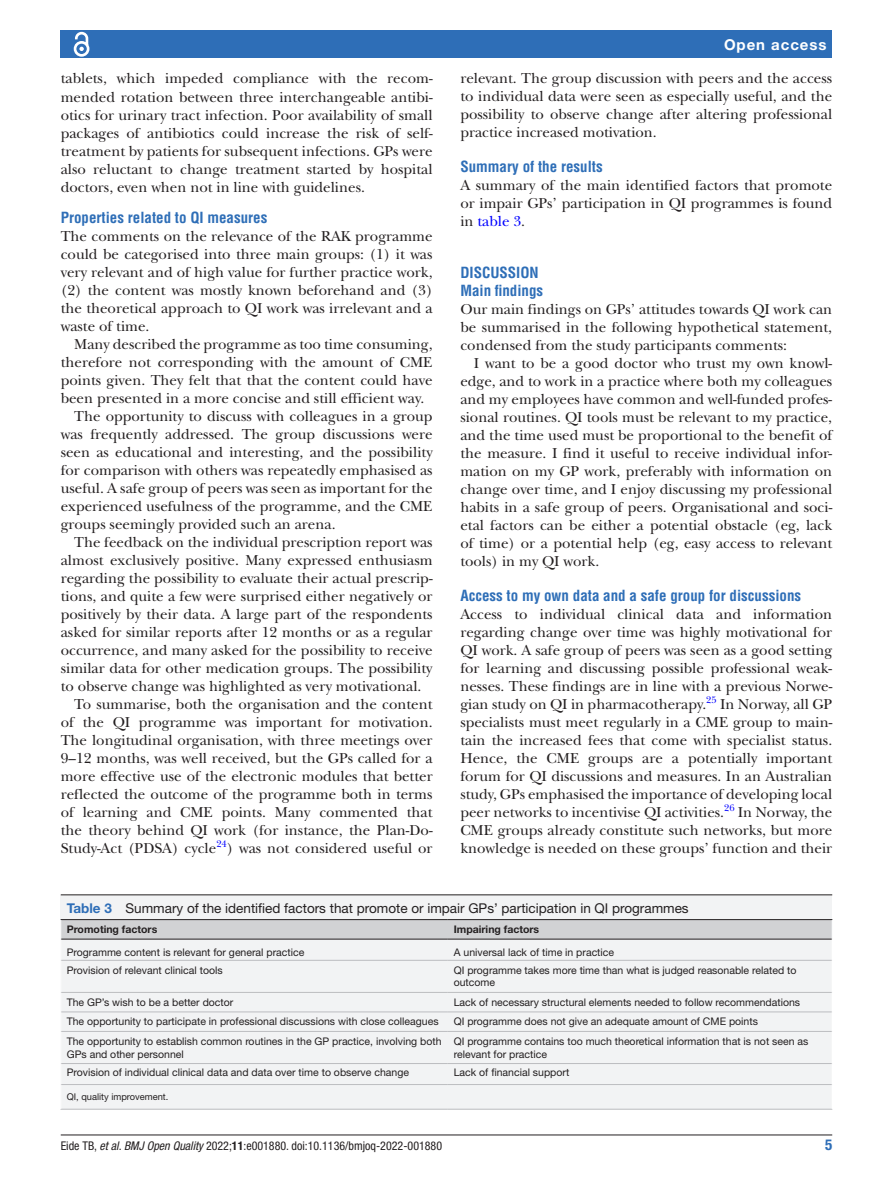
<style>
.page{position:relative;width:893px;height:1191px;background:#fff}
.page>*{position:absolute;margin:0;border:0;box-sizing:border-box;transform-origin:0 0}
.t1{font:15px/18px "New Baskerville";color:#231f20;text-align:justify}
.t2{font:700 condensed 15px/18px "Helvetica LT Std";color:#2e6eb7}
.t3{font:700 15px "Helvetica Neue LT Std";letter-spacing:.065em;color:#fff}
.t4{font:700 condensed 15px "Helvetica Neue LT Std";color:#2e6eb7}
.t5{font:13.5px "Helvetica Neue LT Std";color:#231f20}
.t6{font:condensed 12px "Helvetica Neue LT Std";color:#231f20}
.t7{font:10.5px/12.6px "Helvetica Neue LT Std";color:#231f20}
.t8{font:700 10.5px "Helvetica Neue LT Std";color:#231f20}
.t9{font:9.9px "New Baskerville";color:#00f}
.t10{font:9.3px "Helvetica Neue LT Std";color:#231f20}
.s1{color:#00f}
.s2{font-weight:700;color:#2e6eb7}
.s3{font-style:italic}
.s4{font-weight:700}
</style>
<div class="page">
<hr style="left:61px;top:1134px;width:771px;height:1px;background:#231f20">
<div style="left:61px;top:31px;width:771px;height:27px;background:#2e6eb7"></div>
<svg style="left:73px;top:31px;width:17px;height:26px"></svg>
<div style="left:61px;top:895px;width:771px;height:214px;background:#f2f3f4"></div>
<hr style="left:61px;top:894px;width:771px;height:1px;background:#231f20">
<hr style="left:61px;top:960px;width:387px;height:1px;background:#bcbdc0">
<hr style="left:448px;top:960px;width:384px;height:1px;background:#bcbdc0">
<hr style="left:61px;top:992px;width:387px;height:1px;background:#bcbdc0">
<hr style="left:448px;top:992px;width:384px;height:1px;background:#bcbdc0">
<hr style="left:61px;top:1011px;width:387px;height:1px;background:#bcbdc0">
<hr style="left:448px;top:1011px;width:384px;height:1px;background:#bcbdc0">
<hr style="left:61px;top:1031px;width:387px;height:1px;background:#bcbdc0">
<hr style="left:448px;top:1031px;width:384px;height:1px;background:#bcbdc0">
<hr style="left:61px;top:1063px;width:387px;height:1px;background:#bcbdc0">
<hr style="left:448px;top:1063px;width:384px;height:1px;background:#bcbdc0">
<hr style="left:61px;top:1084px;width:387px;height:1px;background:#bcbdc0">
<hr style="left:448px;top:1084px;width:384px;height:1px;background:#bcbdc0">
<hr style="left:61px;top:1109px;width:387px;height:1px;background:#bcbdc0">
<hr style="left:448px;top:1109px;width:384px;height:1px;background:#bcbdc0">
<svg style="left:60px;top:919px;width:773px;height:41px"></svg>
<p class="t1" style="left:61px;top:69px;width:373px">tablets, which impeded compliance with the recom&shy;mended rotation between three interchangeable antibi&shy;otics for urinary tract infection. Poor availability of small packages of antibiotics could increase the risk of self&shy;treatment by patients for subsequent infections. GPs were also reluctant to change treatment started by hospital doctors, even when not in line with guidelines.</p>
<p class="t2" style="left:61px;top:208px;width:208px">Properties related to QI measures</p>
<p class="t1" style="left:61px;top:227px;width:373px">The comments on the relevance of the RAK programme could be categorised into three main groups: (1) it was very relevant and of high value for further practice work, (2) the content was mostly known beforehand and (3) the theoretical approach to QI work was irrelevant and a waste of time.</p>
<p class="t1" style="left:74px;top:335px;width:360px">Many described the programme as too time consuming,</p>
<p class="t1" style="left:61px;top:353px;width:373px">therefore not corresponding with the amount of CME</p>
<p class="t1" style="left:61px;top:371px;width:373px">points given. They felt that that the content could have</p>
<p class="t1" style="left:61px;top:389px;width:365px">been presented in a more concise and still efficient way.</p>
<p class="t1" style="left:74px;top:407px;width:360px">The opportunity to discuss with colleagues in a group</p>
<p class="t1" style="left:61px;top:425px;width:373px">was frequently addressed. The group discussions were</p>
<p class="t1" style="left:61px;top:443px;width:373px">seen as educational and interesting, and the possibility</p>
<p class="t1" style="left:61px;top:461px;width:373px">for comparison with others was repeatedly emphasised as</p>
<p class="t1" style="left:61px;top:479px;width:373px">useful. A safe group of peers was seen as important for the</p>
<p class="t1" style="left:61px;top:497px;width:373px">experienced usefulness of the programme, and the CME</p>
<p class="t1" style="left:61px;top:515px;width:276px">groups seemingly provided such an arena.</p>
<p class="t1" style="left:74px;top:533px;width:360px">The feedback on the individual prescription report was</p>
<p class="t1" style="left:61px;top:551px;width:373px">almost exclusively positive. Many expressed enthusiasm</p>
<p class="t1" style="left:61px;top:569px;width:373px">regarding the possibility to evaluate their actual prescrip-</p>
<p class="t1" style="left:61px;top:587px;width:373px">tions, and quite a few were surprised either negatively or</p>
<p class="t1" style="left:61px;top:605px;width:373px">positively by their data. A large part of the respondents</p>
<p class="t1" style="left:61px;top:623px;width:373px">asked for similar reports after 12 months or as a regular</p>
<p class="t1" style="left:61px;top:641px;width:373px">occurrence, and many asked for the possibility to receive</p>
<p class="t1" style="left:61px;top:659px;width:373px">similar data for other medication groups. The possibility</p>
<p class="t1" style="left:61px;top:677px;width:362px">to observe change was highlighted as very motivational.</p>
<p class="t1" style="left:74px;top:695px;width:360px">To summarise, both the organisation and the content</p>
<p class="t1" style="left:61px;top:713px;width:373px">of the QI programme was important for motivation.</p>
<p class="t1" style="left:61px;top:731px;width:373px">The longitudinal organisation, with three meetings over</p>
<p class="t1" style="left:61px;top:749px;width:373px">9–12 months, was well received, but the GPs called for a</p>
<p class="t1" style="left:61px;top:767px;width:373px">more effective use of the electronic modules that better</p>
<p class="t1" style="left:61px;top:785px;width:373px">reflected the outcome of the programme both in terms</p>
<p class="t1" style="left:61px;top:803px;width:373px">of learning and CME points. Many commented that</p>
<p class="t1" style="left:61px;top:821px;width:373px">the theory behind QI work (for instance, the Plan-Do-</p>
<p class="t1" style="left:61px;top:839px;width:157px">Study-Act (PDSA) cycle</p>
<p class="t9" style="left:216px;top:837px;width:12px">24</p>
<p class="t1" style="left:227px;top:839px;width:207px">) was not considered useful or</p>
<p class="t3" style="left:724px;top:35px;width:104px">Open access</p>
<p class="t1" style="left:460px;top:69px;width:373px">relevant. The group discussion with peers and the access to individual data were seen as especially useful, and the possibility to observe change after altering professional practice increased motivation.</p>
<p class="t2" style="left:460px;top:157px;width:144px">Summary of the results</p>
<p class="t1" style="left:460px;top:176px;width:373px">A summary of the main identified factors that promote or impair GPs’ participation in QI programmes is found in <span class="s1">table 3</span>.</p>
<p class="t2" style="left:460px;top:263px;width:84px">DISCUSSION<br>Main findings</p>
<p class="t1" style="left:460px;top:300px;width:373px">Our main findings on GPs’ attitudes towards QI work can be summarised in the following hypothetical statement, condensed from the study participants comments:</p>
<p class="t1" style="left:460px;top:354px;width:373px;text-indent:14px">I want to be a good doctor who trust my own knowl&shy;edge, and to work in a practice where both my colleagues and my employees have common and well-funded profes&shy;sional routines. QI tools must be relevant to my practice, and the time used must be proportional to the benefit of the measure. I find it useful to receive individual infor&shy;mation on my GP work, preferably with information on change over time, and I enjoy discussing my professional habits in a safe group of peers. Organisational and soci&shy;etal factors can be either a potential obstacle (eg, lack of time) or a potential help (eg, easy access to relevant tools) in my QI work.</p>
<p class="t2" style="left:460px;top:586px;width:342px">Access to my own data and a safe group for discussions</p>
<p class="t1" style="left:460px;top:605px;width:373px">Access to individual clinical data and information regarding change over time was highly motivational for QI work. A safe group of peers was seen as a good setting for learning and discussing possible professional weak&shy;nesses. These findings are in line with a previous Norwe&shy;gian study on QI in pharmacotherapy.</p>
<p class="t9" style="left:706px;top:693px;width:12px">25</p>
<p class="t1" style="left:460px;top:695px;width:373px;text-indent:260px">In Norway, all GP specialists must meet regularly in a CME group to main&shy;tain the increased fees that come with specialist status.<br>Hence, the CME groups are a potentially important forum for QI discussions and measures. In an Australian study, GPs emphasised the importance of developing local peer networks to incentivise QI activities.<sup>26</sup> In Norway, the CME groups already constitute such networks, but more knowledge is needed on these groups’ function and their</p>
<p class="t5" style="left:67px;top:900px;width:623px"><span class="s2">Table 3</span> Summary of the identified factors that promote or impair GPs’ participation in QI programmes</p>
<p class="t8" style="left:67px;top:923px;width:92px">Promoting factors</p>
<p class="t8" style="left:454px;top:923px;width:87px">Impairing factors</p>
<p class="t7" style="left:67px;top:945px;width:239px">Programme content is relevant for general practice</p>
<p class="t7" style="left:454px;top:945px;width:162px">A universal lack of time in practice</p>
<p class="t7" style="left:67px;top:963px;width:157px">Provision of relevant clinical tools</p>
<p class="t7" style="left:454px;top:963px;width:344px">QI programme takes more time than what is judged reasonable related to outcome</p>
<p class="t7" style="left:67px;top:995px;width:168px">The GP’s wish to be a better doctor</p>
<p class="t7" style="left:454px;top:995px;width:348px">Lack of necessary structural elements needed to follow recommendations</p>
<p class="t7" style="left:67px;top:1015px;width:373px">The opportunity to participate in professional discussions with close colleagues</p>
<p class="t7" style="left:454px;top:1015px;width:306px">QI programme does not give an adequate amount of CME points</p>
<p class="t7" style="left:67px;top:1034px;width:376px">The opportunity to establish common routines in the GP practice, involving both<br>GPs and other personnel</p>
<p class="t7" style="left:454px;top:1034px;width:356px">QI programme contains too much theoretical information that is not seen as relevant for practice</p>
<p class="t7" style="left:67px;top:1065px;width:344px">Provision of individual clinical data and data over time to observe change</p>
<p class="t7" style="left:454px;top:1065px;width:117px">Lack of financial support</p>
<p class="t10" style="left:67px;top:1091px;width:103px">QI, quality improvement.</p>
<p class="t6" style="left:61px;top:1138px;width:383px">Eide TB, <span class="s3">et al</span>. <span class="s3">BMJ Open Quality</span> 2022;<span class="s4">11</span>:e001880. doi:10.1136/bmjoq-2022-001880</p>
<p class="t4" style="left:825px;top:1135px;width:9px">5</p>
</div>
